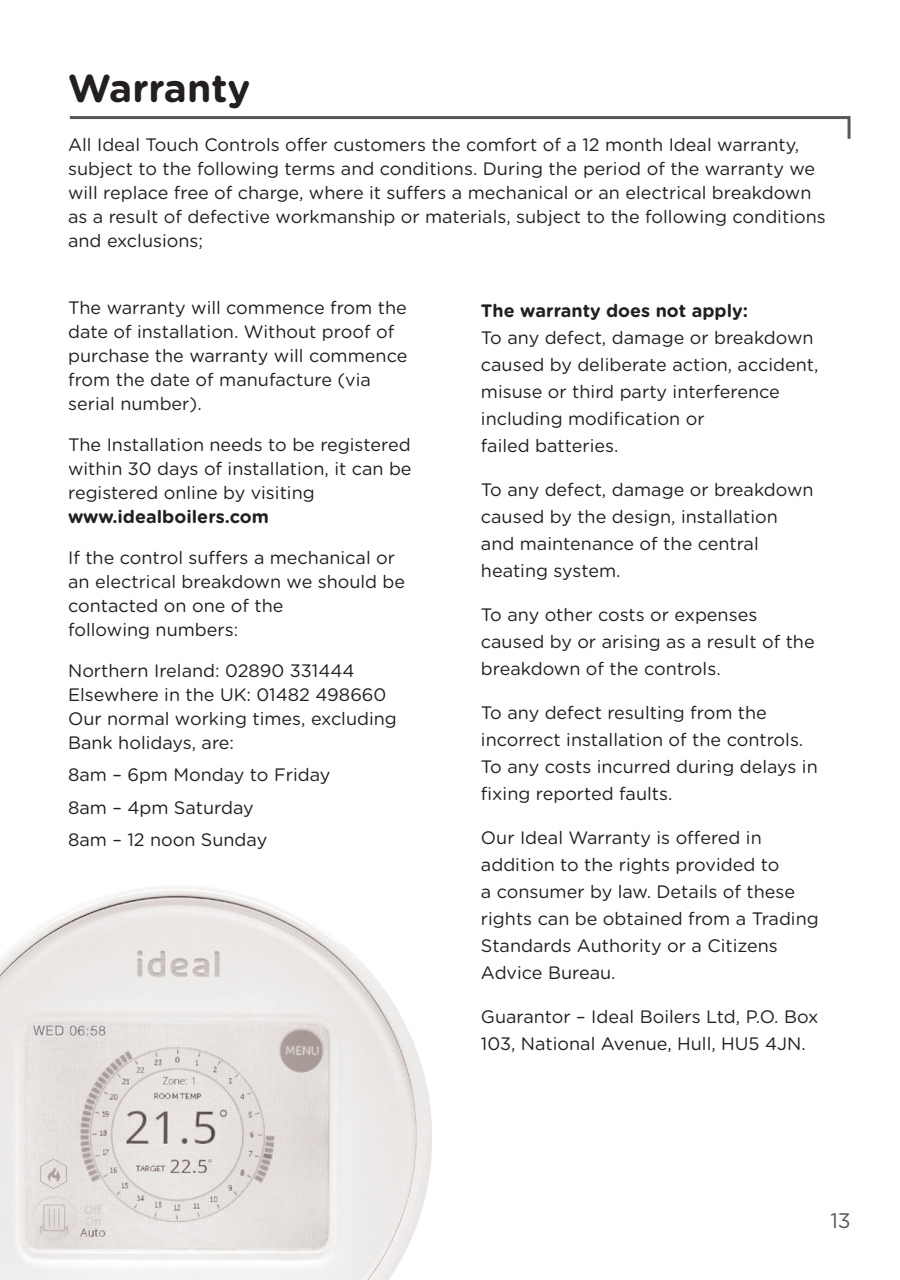
<style>
.page{position:relative;width:900px;height:1280px;background:#fff}
.page>*{position:absolute;margin:0;border:0;box-sizing:border-box;transform-origin:0 0}
.t1{font:700 39px "Gotham Rounded";color:#231f20}
.t2{font:21px "Gotham";color:#57585a}
.t3{font:18px/27px "Gotham Rounded";color:#231f20}
.t4{font:700 18px "Gotham Rounded";color:#231f20}
</style>
<div class="page">
<img style="left:0;top:886px;width:432px;height:393px">
<svg style="left:69px;top:116px;width:782px;height:23px"></svg>
<h1 class="t1" style="left:68px;top:59px;width:184px">Warranty</h1>
<p class="t3" style="left:68px;top:132px;width:758px;line-height:24px">All Ideal Touch Controls offer customers the comfort of a 12 month Ideal warranty, subject to the following terms and conditions. During the period of the warranty we will replace free of charge, where it suffers a mechanical or an electrical breakdown as a result of defective workmanship or materials, subject to the following conditions and exclusions;</p>
<p class="t3" style="left:68px;top:294px;width:340px;line-height:24px">The warranty will commence from the date of installation. Without proof of purchase the warranty will commence from the date of manufacture (via serial number).</p>
<p class="t3" style="left:68px;top:431px;width:345px;line-height:24px;text-align:justify">The Installation needs to be registered within 30 days of installation, it can be registered online by visiting</p>
<p class="t4" style="left:68px;top:503px;width:202px">www.idealboilers.com</p>
<p class="t3" style="left:68px;top:544px;width:338px;line-height:24px">If the control suffers a mechanical or an electrical breakdown we should be contacted on one of the<br>following numbers:</p>
<p class="t3" style="left:68px;top:657px;width:330px;line-height:24px">Northern Ireland: 02890 331444<br>Elsewhere in the UK: 01482 498660<br>Our normal working times, excluding<br>Bank holidays, are:</p>
<p class="t3" style="left:68px;top:758px;width:264px;line-height:32.4px">8am – 6pm Monday to Friday<br>8am – 4pm Saturday<br>8am – 12 noon Sunday</p>
<p class="t4" style="left:480px;top:297px;width:268px">The warranty does not apply:</p>
<p class="t3" style="left:480px;top:323px;width:339px">To any defect, damage or breakdown caused by deliberate action, accident, misuse or third party interference including modification or<br>failed batteries.</p>
<p class="t3" style="left:480px;top:475px;width:334px">To any defect, damage or breakdown caused by the design, installation and maintenance of the central heating system.</p>
<p class="t3" style="left:480px;top:600px;width:335px">To any other costs or expenses caused by or arising as a result of the breakdown of the controls.</p>
<p class="t3" style="left:480px;top:698px;width:338px">To any defect resulting from the incorrect installation of the controls.<br>To any costs incurred during delays in fixing reported faults.</p>
<p class="t3" style="left:480px;top:823px;width:339px">Our Ideal Warranty is offered in addition to the rights provided to<br>a consumer by law. Details of these rights can be obtained from a Trading<br>Standards Authority or a Citizens<br>Advice Bureau.</p>
<p class="t3" style="left:480px;top:1002px;width:339px">Guarantor – Ideal Boilers Ltd, P.O. Box<br>103, National Avenue, Hull, HU5 4JN.</p>
<p class="t2" style="left:830px;top:1206px;width:22px">13</p>
</div>
